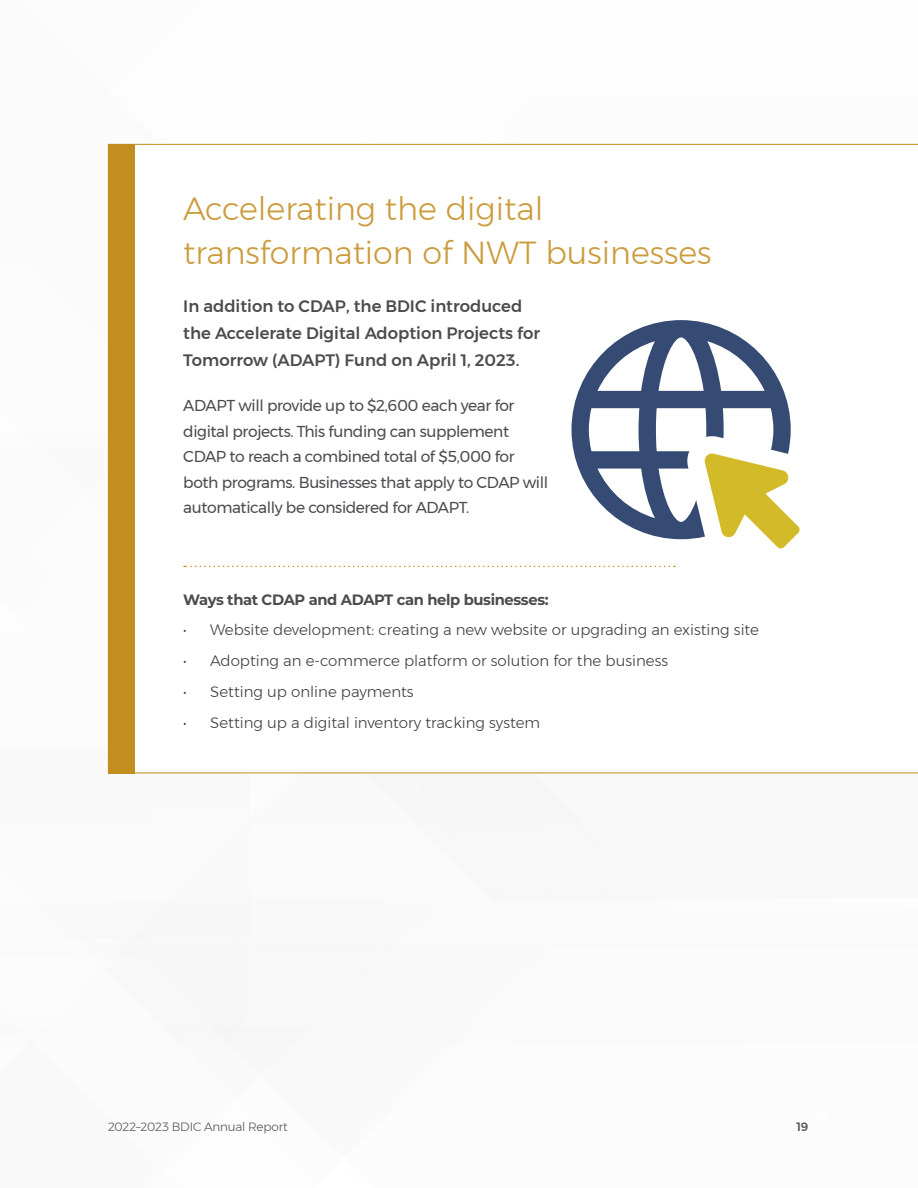
<style>
.page{position:relative;width:918px;height:1188px;background:#fff}
.page>*{position:absolute;margin:0;border:0;box-sizing:border-box;transform-origin:0 0}
.t1{font:300 31.8px/44.8px "Montserrat";color:#cb9c3d}
.Basic_Body{font:500 16.5px/27px "Montserrat";color:#4b4c4d}
.Basic_Body-2{font:15.75px/25.5px "Montserrat";letter-spacing:-.025em;color:#4b4c4d}
.t2{font:300 15px "Montserrat";color:#3e3e3f}
.Basic_Body-3{font:700 15px "Montserrat";letter-spacing:-.025em;color:#4b4c4d}
.t3{font:300 12px "Montserrat";letter-spacing:-.015em;color:#545358}
.t4{font:500 12px "Montserrat";color:#545358}
</style>
<div class="page">
<div style="left:108px;top:144px;width:27px;height:629px;background:#c28e20"></div>
<svg style="left:572px;top:320px;width:219px;height:219px"></svg>
<svg style="left:704px;top:452px;width:96px;height:97px"></svg>
<svg style="left:184px;top:566px;width:491px;height:1px"></svg>
<p class="t1" style="left:183px;top:185px;width:530px">Accelerating the digital transformation of NWT businesses</p>
<p class="Basic_Body" style="left:183px;top:292px;width:358px">In addition to CDAP, the BDIC introduced the Accelerate Digital Adoption Projects for<br>Tomorrow (ADAPT) Fund on April 1, 2023.</p>
<p class="Basic_Body-2" style="left:183px;top:393px;width:366px">ADAPT will provide up to $2,600 each year for digital projects. This funding can supplement CDAP to reach a combined total of $5,000 for both programs. Businesses that apply to CDAP will automatically be considered for ADAPT.</p>
<p class="Basic_Body-3" style="left:183px;top:589px;width:367px">Ways that CDAP and ADAPT can help businesses:</p>
<p class="t2" style="left:183px;top:619px;width:577px">• Website development: creating a new website or upgrading an existing site</p>
<p class="t2" style="left:183px;top:650px;width:486px">• Adopting an e-commerce platform or solution for the business</p>
<p class="t2" style="left:183px;top:680px;width:232px">• Setting up online payments</p>
<p class="t2" style="left:183px;top:711px;width:358px">• Setting up a digital inventory tracking system</p>
<p class="t3" style="left:108px;top:1118px;width:181px">2022–2023 BDIC Annual Report</p>
<p class="t4" style="left:797px;top:1117px;width:13px">19</p>
</div>
